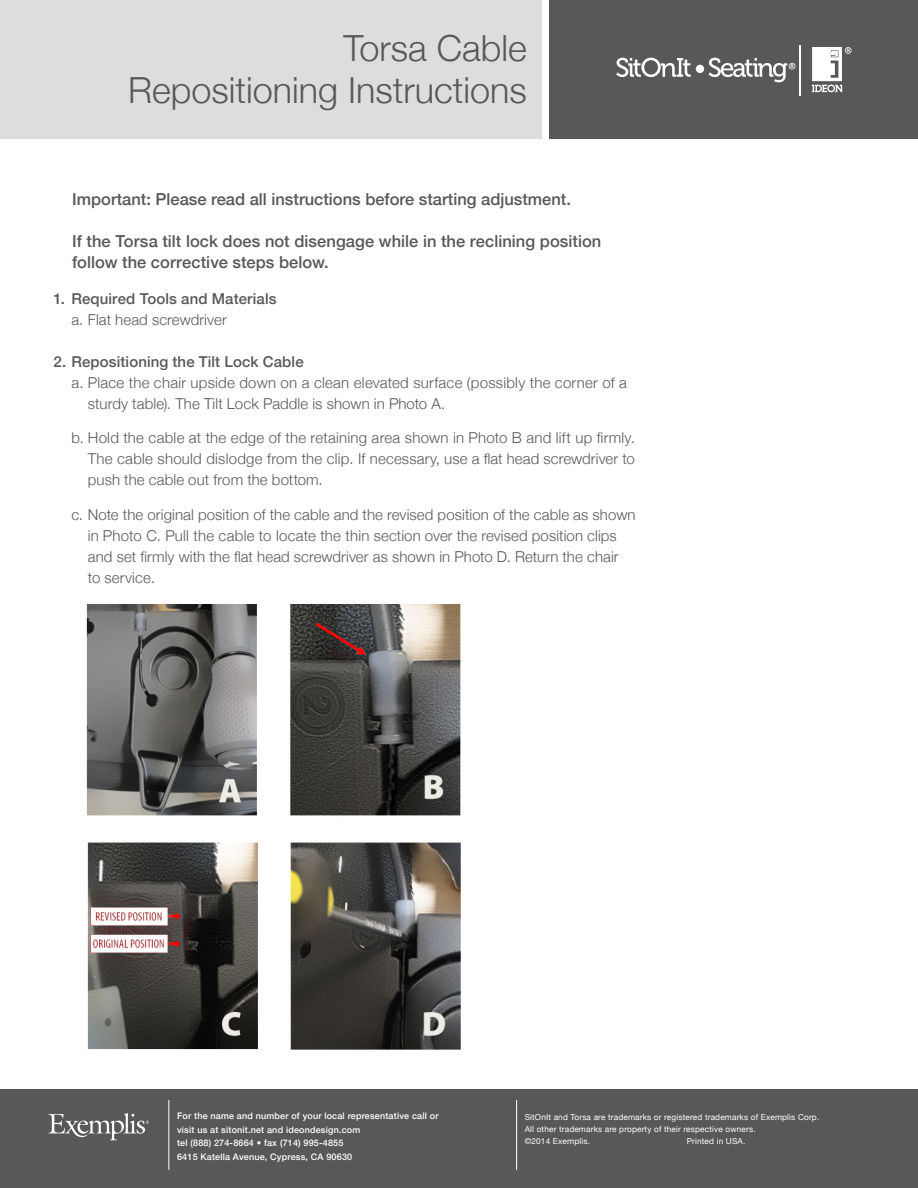
<style>
.page{position:relative;width:918px;height:1188px;background:#fff}
.page>*{position:absolute;margin:0;border:0;box-sizing:border-box;transform-origin:0 0}
.t1{font:300 36px/42px "Helvetica Neue";color:#57585a;text-align:right}
.t2{font:500 16.5px/21px "Helvetica Neue";color:#57585a}
.t3{font:300 15px/21px "Helvetica Neue";letter-spacing:.01em;color:#57585a}
.t4{font:500 15px "Helvetica Neue";letter-spacing:.01em;color:#57585a}
.t5{font:500 9px/13.5px "Helvetica Neue";letter-spacing:.02em;color:#fff}
.t6{font:8.25px/12px "Helvetica Neue";letter-spacing:.02em;color:#fff}
</style>
<div class="page">
<img style="left:86px;top:604px;width:375px;height:212px">
<img style="left:87px;top:842px;width:374px;height:208px">
<div style="left:0;top:0;width:542px;height:139px;background:#dcdddf"></div>
<div style="left:550px;top:0;width:368px;height:139px;background:#57585a"></div>
<svg style="left:616px;top:58px;width:179px;height:24px"></svg>
<hr style="left:799px;top:46px;width:2px;height:50px;background:#fff">
<svg style="left:812px;top:47px;width:40px;height:45px"></svg>
<div style="left:0;top:1090px;width:918px;height:98px;background:#57585a"></div>
<hr style="left:168px;top:1100px;width:1px;height:70px;background:#fff">
<hr style="left:516px;top:1100px;width:1px;height:70px;background:#fff">
<svg style="left:48px;top:1113px;width:101px;height:27px"></svg>
<p class="t1" style="left:128px;top:25px;width:400px">Torsa Cable<br>Repositioning Instructions</p>
<p class="t2" style="left:72px;top:188px;width:500px">Important: Please read all instructions before starting adjustment.</p>
<p class="t2" style="left:72px;top:230px;width:531px">If the Torsa tilt lock does not disengage while in the reclining position follow the corrective steps below.</p>
<p class="t4" style="left:53px;top:287px;width:225px">1. Required Tools and Materials</p>
<p class="t3" style="left:71px;top:308px;width:157px">a. Flat head screwdriver</p>
<p class="t4" style="left:53px;top:350px;width:252px">2. Repositioning the Tilt Lock Cable</p>
<p class="t3" style="left:71px;top:371px;width:557px">a. Place the chair upside down on a clean elevated surface (possibly the corner of a</p>
<p class="t3" style="left:88px;top:392px;width:359px">sturdy table). The Tilt Lock Paddle is shown in Photo A.</p>
<p class="t3" style="left:71px;top:427px;width:565px">b. Hold the cable at the edge of the retaining area shown in Photo B and lift up firmly.</p>
<p class="t3" style="left:88px;top:448px;width:549px">The cable should dislodge from the clip. If necessary, use a flat head screwdriver to</p>
<p class="t3" style="left:88px;top:469px;width:236px">push the cable out from the bottom.</p>
<p class="t3" style="left:71px;top:503px;width:566px">c. Note the original position of the cable and the revised position of the cable as shown</p>
<p class="t3" style="left:88px;top:524px;width:532px">in Photo C. Pull the cable to locate the thin section over the revised position clips and set firmly with the flat head screwdriver as shown in Photo D. Return the chair to service.</p>
<p class="t5" style="left:177px;top:1109px;width:263px">For the name and number of your local representative call or visit us at sitonit.net and ideondesign.com</p>
<p class="t5" style="left:177px;top:1136px;width:168px">tel (888) 274-8664 • fax (714) 995-4855</p>
<p class="t5" style="left:177px;top:1149px;width:177px">6415 Katella Avenue, Cypress, CA 90630</p>
<p class="t6" style="left:525px;top:1112px;width:296px">SitOnIt and Torsa are trademarks or registered trademarks of Exemplis Corp.<br>All other trademarks are property of their respective owners.<br>©2014 Exemplis.</p>
<p class="t6" style="left:687px;top:1136px;width:60px">Printed in USA.</p>
</div>
